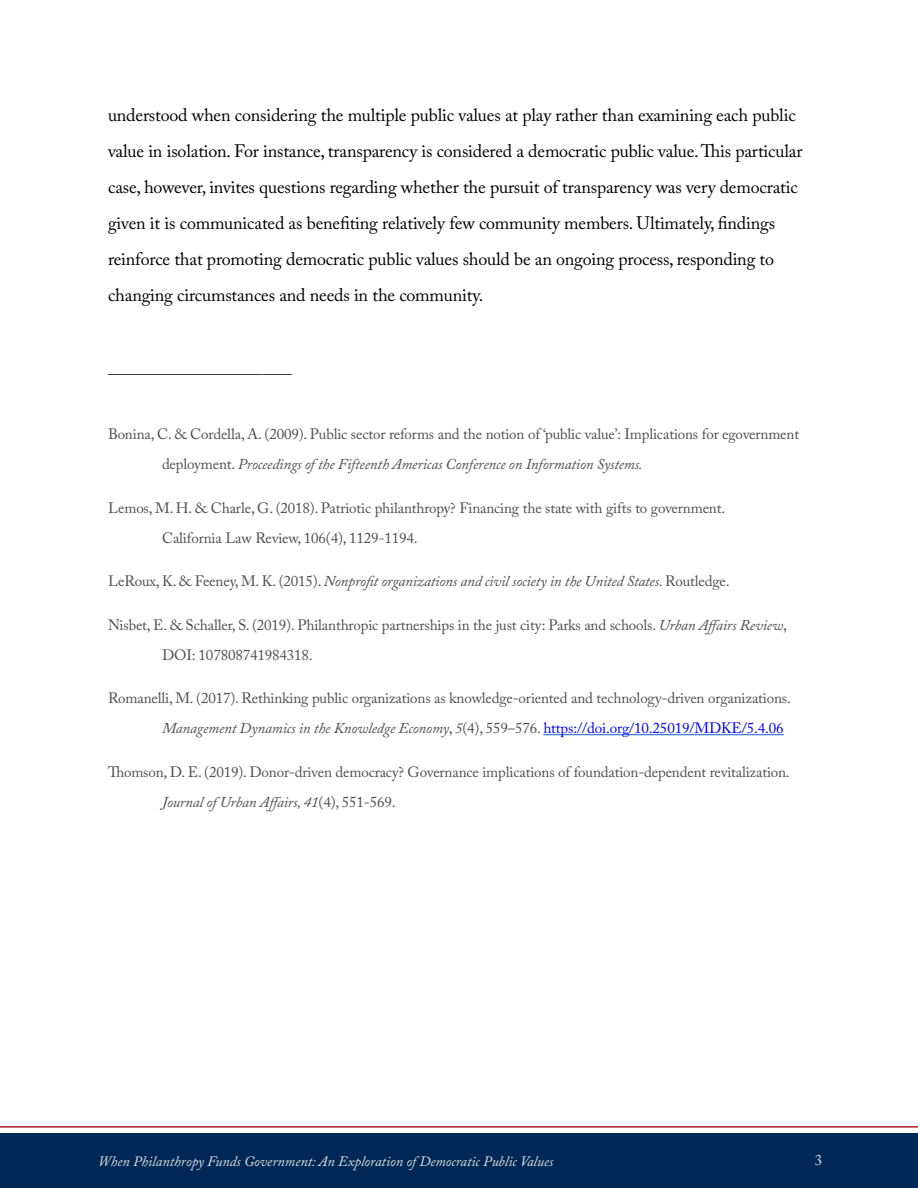
<style>
.page{position:relative;width:918px;height:1188px;background:#fff}
.page>*{position:absolute;margin:0;border:0;box-sizing:border-box;transform-origin:0 0}
.t1{font:18px/36px "Adobe Caslon Pro";letter-spacing:-.01em;color:#000}
.t2{font:15px "Adobe Caslon Pro";letter-spacing:-.01em;color:#4d4d4f}
.t3{font:italic 15px "Adobe Caslon Pro";letter-spacing:-.01em;color:#4d4d4f}
.t4{font:15px "Adobe Caslon Pro";color:#000}
.t5{font:15px "Adobe Caslon Pro";color:#dfe1e4}
.t6{font:italic 14.25px "Adobe Caslon Pro";color:#dfe1e4}
.s1{font-style:normal}
.s2{font-style:italic}
.s3{font-style:normal;color:#00f}
</style>
<div class="page">
<div style="left:0;top:1133px;width:918px;height:55px;background:#002856"></div>
<hr style="left:0;top:1126px;width:918px;height:2px;background:#b12025">
<hr style="left:543px;top:734px;width:241px;height:1px;background:#15c">
<p class="t1" style="left:108px;top:97px;width:696px">understood when considering the multiple public values at play rather than examining each public value in isolation. For instance, transparency is considered a democratic public value. This particular case, however, invites questions regarding whether the pursuit of transparency was very democratic given it is communicated as benefiting relatively few community members. Ultimately, findings reinforce that promoting democratic public values should be an ongoing process, responding to changing circumstances and needs in the community.</p>
<p class="t4" style="left:108px;top:359px;width:185px">_________________________</p>
<p class="t2" style="left:108px;top:425px;width:693px">Bonina, C. &amp; Cordella, A. (2009). Public sector reforms and the notion of ‘public value’: Implications for egovernment</p>
<p class="t3" style="left:162px;top:455px;width:482px"><span class="s1">deployment.</span> Proceedings of the Fifteenth Americas Conference on Information Systems.</p>
<p class="t2" style="left:108px;top:499px;width:619px">Lemos, M. H. &amp; Charle, G. (2018). Patriotic philanthropy? Financing the state with gifts to government.</p>
<p class="t2" style="left:162px;top:529px;width:257px">California Law Review, 106(4), 1129-1194.</p>
<p class="t3" style="left:108px;top:572px;width:623px"><span class="s1">LeRoux, K. &amp; Feeney, M. K. (2015).</span> Nonprofit organizations and civil society in the United States<span class="s1">. Routledge.</span></p>
<p class="t2" style="left:108px;top:616px;width:680px">Nisbet, E. &amp; Schaller, S. (2019). Philanthropic partnerships in the just city: Parks and schools. <span class="s2">Urban Affairs Review</span>,</p>
<p class="t2" style="left:162px;top:646px;width:152px">DOI: 107808741984318.</p>
<p class="t2" style="left:108px;top:689px;width:684px">Romanelli, M. (2017). Rethinking public organizations as knowledge-oriented and technology-driven organizations.</p>
<p class="t3" style="left:162px;top:719px;width:623px">Management Dynamics in the Knowledge Economy<span class="s1">,</span> 5<span class="s1">(4), 559–576.</span> <span class="s3">https://doi.org/10.25019/MDKE/5.4.06</span></p>
<p class="t2" style="left:108px;top:763px;width:683px">Thomson, D. E. (2019). Donor-driven democracy? Governance implications of foundation-dependent revitalization.</p>
<p class="t3" style="left:162px;top:793px;width:235px">Journal of Urban Affairs, 41<span class="s1">(4), 551-569.</span></p>
<p class="t6" style="left:98px;top:1152px;width:457px">When Philanthropy Funds Government: An Exploration of Democratic Public Values</p>
<p class="t5" style="left:815px;top:1151px;width:9px">3</p>
</div>
